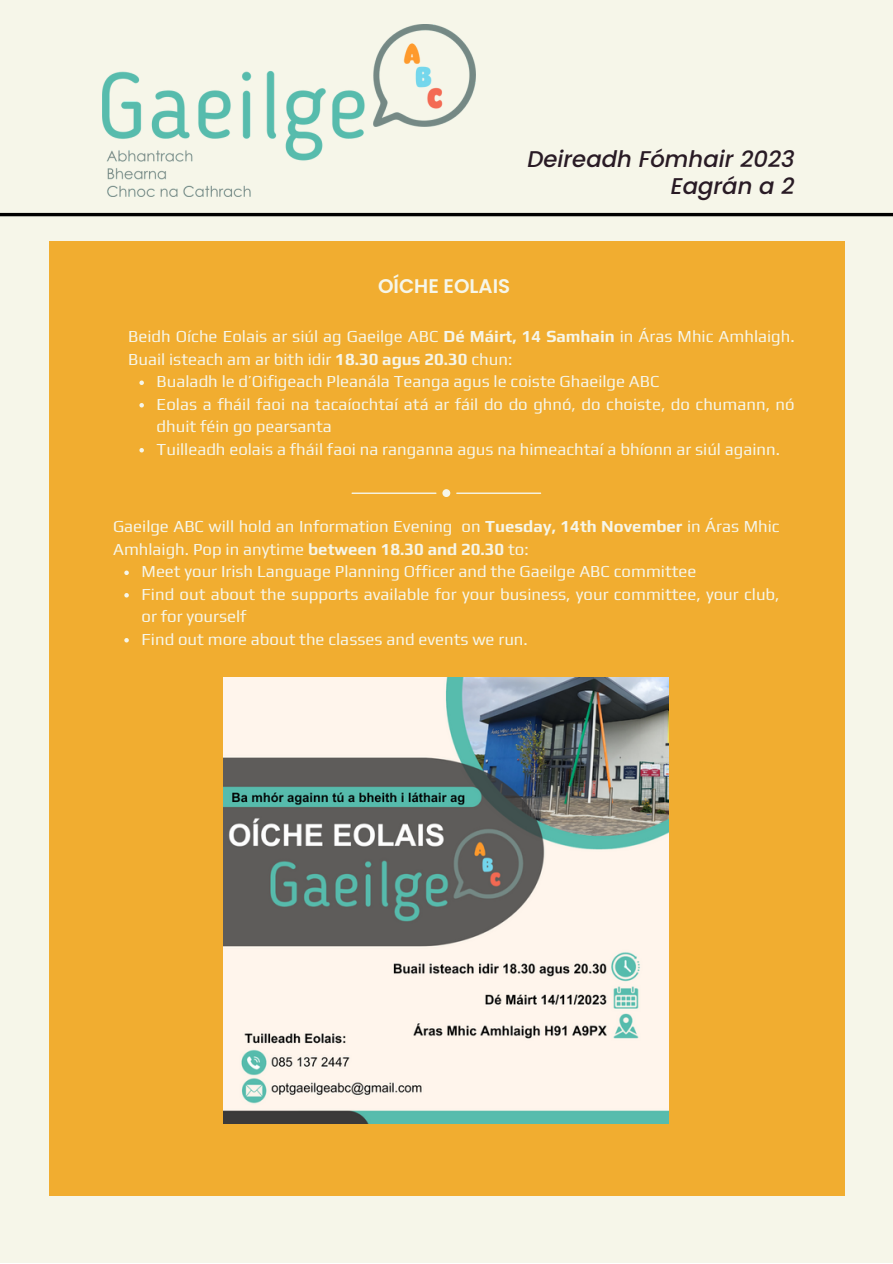
<style>
.page{position:relative;width:893px;height:1264px;background:#fff}
.page>*{position:absolute;margin:0;border:0;box-sizing:border-box;transform-origin:0 0}
.t1{font:italic 500 22.8px "Poppins";color:#291b25}
.t2{font:600 19.8px "Poppins";color:#f6f6e9}
.t3{font:16.8px/22.5px "Play";color:#f6f6e9}
.s1{font-weight:700}
</style>
<div class="page">
<div style="left:0;top:0;width:892px;height:1262px;background:#f6f6e9"></div>
<div style="left:50px;top:242px;width:794px;height:954px;background:#f1ad30"></div>
<hr style="left:0;top:213px;width:892px;height:3px;background:#000">
<img style="left:103px;top:25px;width:372px;height:172px">
<hr style="left:456px;top:492px;width:85px;height:2px;background:#f6f6e9">
<hr style="left:351px;top:492px;width:85px;height:2px;background:#f6f6e9">
<div style="left:442px;top:489px;width:8px;height:8px;background:#f6f6e9;border-radius:50%"></div>
<img style="left:223px;top:677px;width:445px;height:446px">
<svg style="left:139px;top:380px;width:5px;height:5px"></svg>
<svg style="left:139px;top:403px;width:5px;height:4px"></svg>
<svg style="left:139px;top:448px;width:5px;height:4px"></svg>
<svg style="left:124px;top:570px;width:5px;height:5px"></svg>
<svg style="left:124px;top:593px;width:5px;height:4px"></svg>
<svg style="left:124px;top:638px;width:5px;height:4px"></svg>
<p class="t1" style="left:527px;top:143px;width:269px">Deireadh Fómhair 2023</p>
<p class="t1" style="left:670px;top:170px;width:125px">Eagrán a 2</p>
<p class="t2" style="left:378px;top:272px;width:134px">OÍCHE EOLAIS</p>
<p class="t3" style="left:128px;top:325px;width:668px">Beidh Oíche Eolais ar siúl ag Gaeilge ABC <span class="s1">Dé Máirt, 14 Samhain</span> in Áras Mhic Amhlaigh.<br>Buail isteach am ar bith idir <span class="s1">18.30 agus 20.30</span> chun:</p>
<p class="t3" style="left:157px;top:370px;width:504px">Bualadh le d’Oifigeach Pleanála Teanga agus le coiste Ghaeilge ABC</p>
<p class="t3" style="left:157px;top:392px;width:639px">Eolas a fháil faoi na tacaíochtaí atá ar fáil do do ghnó, do choiste, do chumann, nó dhuit féin go pearsanta</p>
<p class="t3" style="left:157px;top:437px;width:625px">Tuilleadh eolais a fháil faoi na ranganna agus na himeachtaí a bhíonn ar siúl againn.</p>
<p class="t3" style="left:113px;top:515px;width:668px">Gaeilge ABC will hold an Information Evening on <span class="s1">Tuesday, 14th November</span> in Áras Mhic<br>Amhlaigh. Pop in anytime <span class="s1">between 18.30 and 20.30</span> to:</p>
<p class="t3" style="left:141px;top:560px;width:556px">Meet your Irish Language Planning Officer and the Gaeilge ABC committee</p>
<p class="t3" style="left:141px;top:582px;width:639px">Find out about the supports available for your business, your committee, your club, or for yourself</p>
<p class="t3" style="left:141px;top:627px;width:388px">Find out more about the classes and events we run.</p>
</div>
